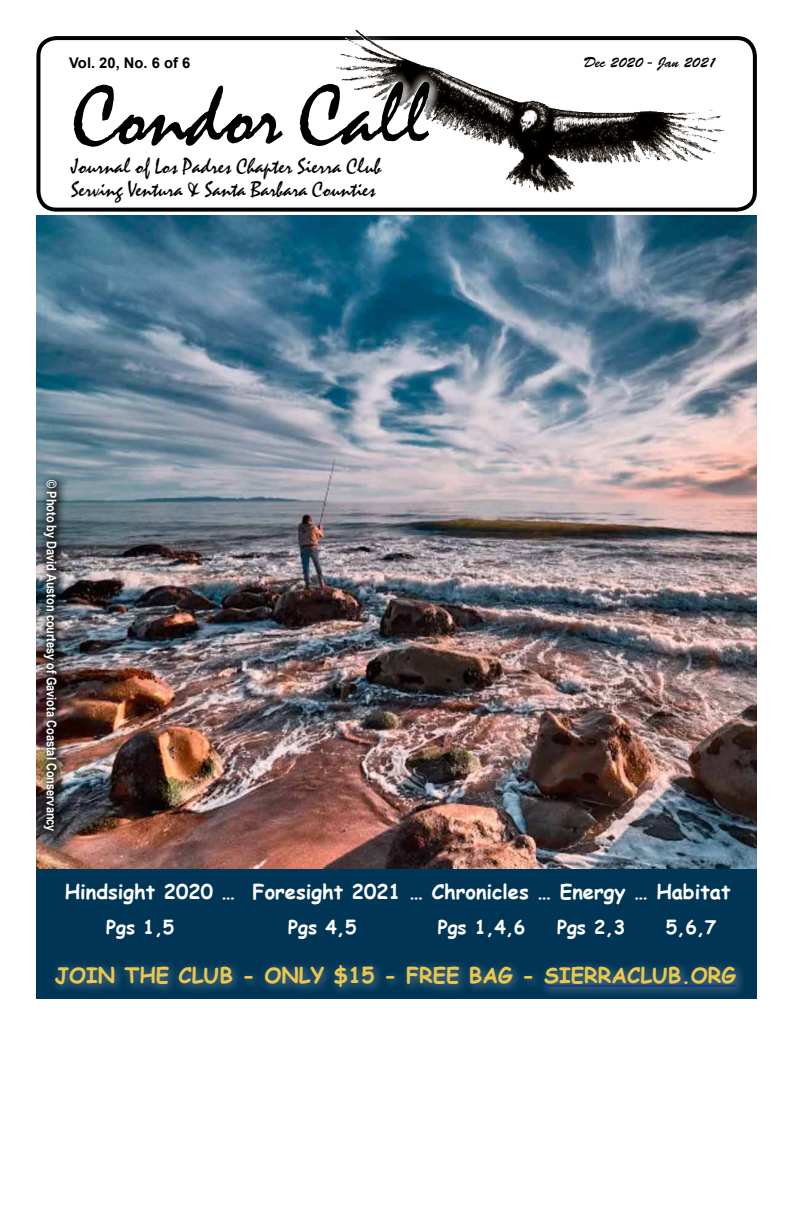
<style>
.page{position:relative;width:792px;height:1224px;background:#fff}
.page>*{position:absolute;margin:0;border:0;box-sizing:border-box;transform-origin:0 0}
.t1{font:700 21.4px "Comic Sans MS";color:#ebc74c}
.t2{font:21.4px "Mistral Std";letter-spacing:.005em;color:#000}
.t3{font:21px "Mistral Std";letter-spacing:-.005em;color:#000}
.t4{font:700 20.1px "Comic Sans MS";color:#fff}
.t5{font:700 18.7px "Comic Sans MS";color:#fff}
.t6{font:700 14.7px "Arial";color:#000}
.t7{font:14.4px "Brush Script Std";color:#000}
.t8{font:700 13.4px "Arial Narrow";color:#fff}
</style>
<div class="page">
<img style="left:36px;top:216px;width:721px;height:653px">
<div style="left:36px;top:36px;width:721px;height:176px;border:4px solid #000;border-radius:18px"></div>
<div style="left:36px;top:869px;width:721px;height:130px;background:#003556"></div>
<div style="left:323px;top:15px;width:414px;height:193px;background:#fff"></div>
<svg style="left:336px;top:36px;width:388px;height:156px"></svg>
<img style="left:340px;top:30px;width:62px;height:49px">
<div style="left:300px;top:79px;width:140px;height:75px;background:#fff;opacity:.5"></div>
<svg style="left:300px;top:81px;width:130px;height:65px"></svg>
<svg style="left:74px;top:85px;width:209px;height:62px"></svg>
<div style="left:48px;top:958px;width:700px;height:41px;background:#fff;opacity:.21"></div>
<hr style="left:544px;top:985px;width:192px;height:2px;background:#193683">
<div style="left:37px;top:473px;width:32px;height:370px;background:#000;opacity:.85"></div>
<p class="t6" style="left:69px;top:53px;width:123px">Vol. 20, No. 6 of 6</p>
<p class="t7" style="left:583px;top:55px;width:135px">Dec 2020 - Jan 2021</p>
<h1 class="t2" style="left:71px;top:153px;width:312px">Journal of Los Padres Chapter Sierra Club</h1>
<h2 class="t3" style="left:71px;top:177px;width:306px">Serving Ventura &amp; Santa Barbara Counties</h2>
<p class="t8" style="left:62px;top:480px;width:353px;rotate:90deg">© Photo by David Auston courtesy of Gaviota Coastal Conservancy</p>
<h3 class="t4" style="left:65px;top:877px;width:667px">Hindsight 2020 … Foresight 2021 … Chronicles … Energy … Habitat</h3>
<h3 class="t5" style="left:106px;top:913px;width:70px">Pgs 1,5</h3>
<h3 class="t5" style="left:288px;top:913px;width:70px">Pgs 4,5</h3>
<h3 class="t5" style="left:438px;top:913px;width:89px">Pgs 1,4,6</h3>
<h3 class="t5" style="left:557px;top:913px;width:70px">Pgs 2,3</h3>
<h3 class="t5" style="left:666px;top:913px;width:52px">5,6,7</h3>
<h1 class="t1" style="left:55px;top:959px;width:683px">JOIN THE CLUB - ONLY $15 - FREE BAG - SIERRACLUB.ORG</h1>
</div>
